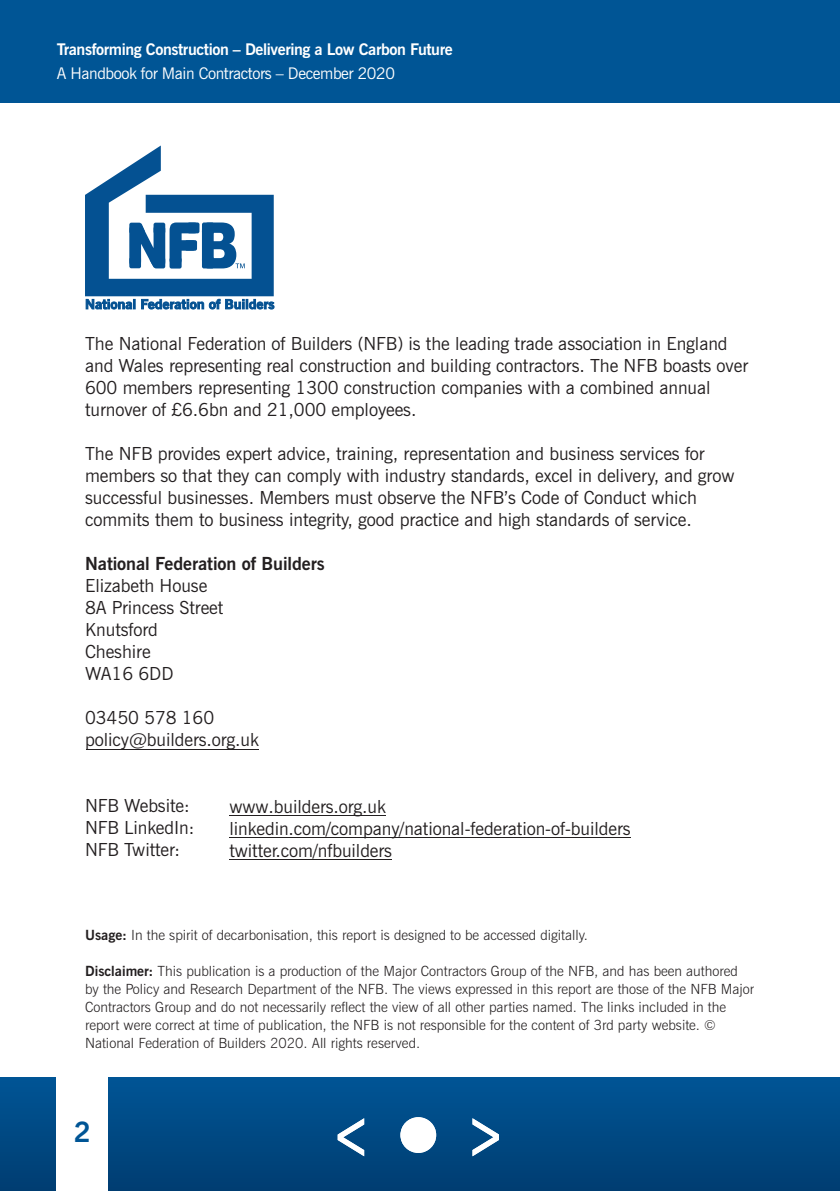
<style>
.page{position:relative;width:840px;height:1191px;background:#fff}
.page>*{position:absolute;margin:0;border:0;box-sizing:border-box;transform-origin:0 0}
.t1{font:700 28px "News Gothic BT";color:#005595}
.t2{font:18px/22px "News Gothic BT";letter-spacing:-.005em;color:#231f20}
.t3{font:700 18px "News Gothic BT";letter-spacing:-.005em;color:#231f20}
.t4{font:700 16px "News Gothic BT";letter-spacing:-.025em;color:#fff}
.t5{font:16px "News Gothic BT";letter-spacing:-.025em;color:#fff}
.t6{font:300 14px/18px "News Gothic BT";color:#231f20}
.s1{font-weight:700}
</style>
<div class="page">
<div style="left:0;top:1077px;width:839px;height:114px;background:linear-gradient(to bottom,#015596,#013e72)"></div>
<hr style="left:86px;top:749px;width:172px;height:1px;background:#231f20">
<hr style="left:229px;top:859px;width:163px;height:1px;background:#231f20">
<hr style="left:229px;top:837px;width:401px;height:1px;background:#231f20">
<hr style="left:229px;top:815px;width:157px;height:1px;background:#231f20">
<div style="left:57px;top:1077px;width:51px;height:114px;background:#fff"></div>
<div style="left:0;top:0;width:839px;height:102px;background:#005595"></div>
<svg style="left:85px;top:145px;width:189px;height:164px"></svg>
<svg style="left:472px;top:1118px;width:26px;height:38px"></svg>
<div style="left:400px;top:1117px;width:36px;height:35px;background:#fff;border-radius:50%"></div>
<svg style="left:337px;top:1118px;width:27px;height:38px"></svg>
<p class="t4" style="left:57px;top:43px;width:397px">Transforming Construction – Delivering a Low Carbon Future</p>
<p class="t5" style="left:57px;top:68px;width:339px">A Handbook for Main Contractors – December 2020</p>
<p class="t2" style="left:85px;top:334px;width:664px">The National Federation of Builders (NFB) is the leading trade association in England and Wales representing real construction and building contractors. The NFB boasts over 600 members representing 1300 construction companies with a combined annual turnover of £6.6bn and 21,000 employees.</p>
<p class="t2" style="left:85px;top:444px;width:650px">The NFB provides expert advice, training, representation and business services for members so that they can comply with industry standards, excel in delivery, and grow successful businesses. Members must observe the NFB’s Code of Conduct which commits them to business integrity, good practice and high standards of service.</p>
<p class="t3" style="left:85px;top:557px;width:241px">National Federation of Builders</p>
<p class="t2" style="left:85px;top:576px;width:140px">Elizabeth House<br>8A Princess Street<br>Knutsford<br>Cheshire<br>WA16 6DD</p>
<p class="t2" style="left:85px;top:708px;width:175px">03450 578 160 policy@builders.org.uk</p>
<p class="t2" style="left:85px;top:796px;width:111px">NFB Website:<br>NFB LinkedIn:<br>NFB Twitter:</p>
<p class="t2" style="left:229px;top:796px;width:402px">www.builders.org.uk linkedin.com/company/national-federation-of-builders twitter.com/nfbuilders</p>
<p class="t6" style="left:85px;top:926px;width:504px"><span class="s1">Usage:</span> In the spirit of decarbonisation, this report is designed to be accessed digitally.</p>
<p class="t6" style="left:85px;top:962px;width:670px"><span class="s1">Disclaimer:</span> This publication is a production of the Major Contractors Group of the NFB, and has been authored by the Policy and Research Department of the NFB. The views expressed in this report are those of the NFB Major Contractors Group and do not necessarily reflect the view of all other parties named. The links included in the report were correct at time of publication, the NFB is not responsible for the content of 3rd party website. © National Federation of Builders 2020. All rights reserved.</p>
<h1 class="t1" style="left:74px;top:1121px;width:18px">2</h1>
</div>
